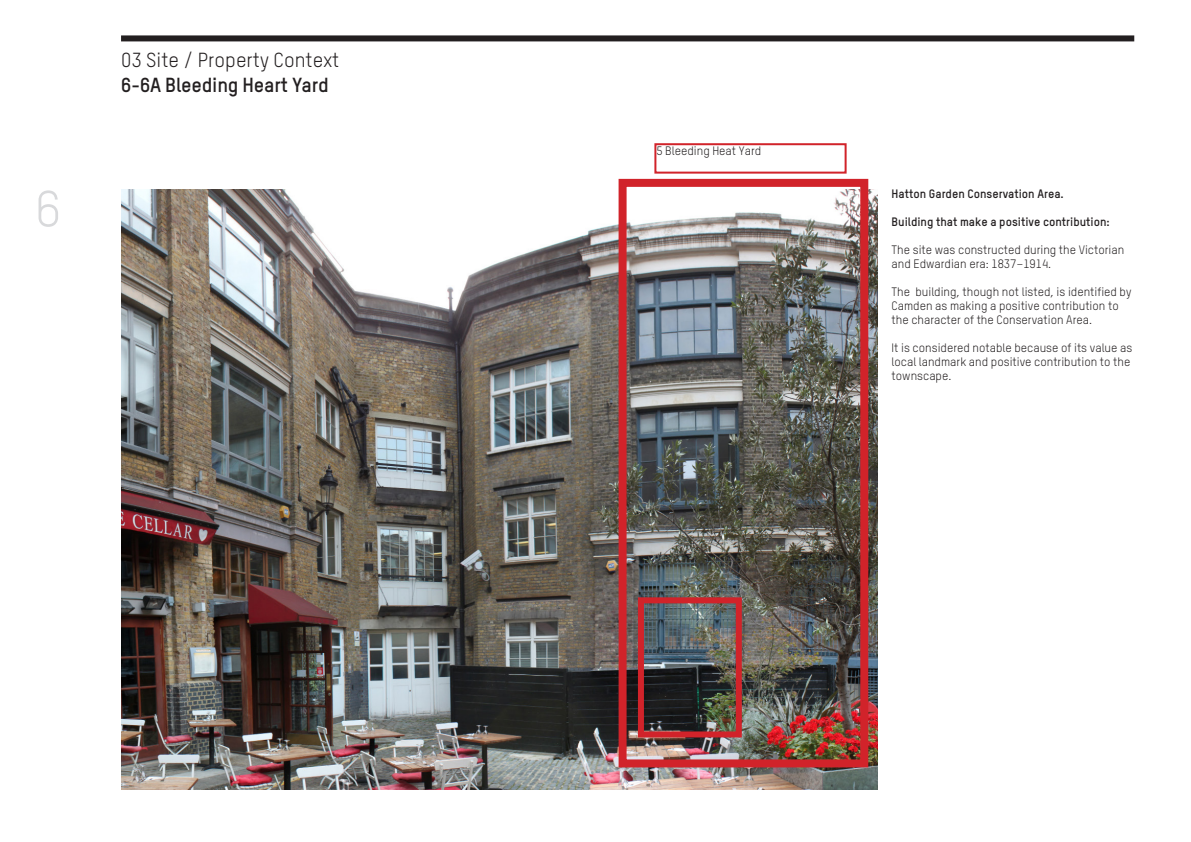
<style>
.page{position:relative;width:1191px;height:842px;background:#fff}
.page>*{position:absolute;margin:0;border:0;box-sizing:border-box;transform-origin:0 0}
.t1{font:50px "TSTARPRO";color:#d8d9db}
.Page_Heading{font:20px/25px "TSTARPRO";color:#231f20}
.body_text{font:12px/14px "TSTARPRO";color:#231f20}
.body_text-2{font:700 12px "TSTARPRO";color:#231f20}
.s1{font-weight:700}
</style>
<div class="page">
<div style="left:121px;top:35px;width:1013px;height:6px;background:#231f20"></div>
<img style="left:121px;top:189px;width:756px;height:600px">
<div style="left:654px;top:143px;width:192px;height:31px;border:2px solid #d1232a"></div>
<div style="left:618px;top:179px;width:250px;height:588px;border:8px solid #d1232a"></div>
<div style="left:638px;top:597px;width:104px;height:140px;border:6px solid #d1232a"></div>
<h1 class="t1" style="left:35px;top:179px;width:27px">6</h1>
<p class="Page_Heading" style="left:121px;top:47px;width:220px">03 Site / Property Context<br><span class="s1">6-6A Bleeding Heart Yard</span></p>
<p class="body_text" style="left:656px;top:143px;width:106px">5 Bleeding Heat Yard</p>
<p class="body_text-2" style="left:891px;top:187px;width:174px">Hatton Garden Conservation Area.</p>
<p class="body_text-2" style="left:891px;top:215px;width:220px">Building that make a positive contribution:</p>
<p class="body_text" style="left:891px;top:243px;width:234px">The site was constructed during the Victorian and Edwardian era: 1837–1914.</p>
<p class="body_text" style="left:891px;top:285px;width:241px">The building, though not listed, is identified by<br>Camden as making a positive contribution to the character of the Conservation Area.</p>
<p class="body_text" style="left:891px;top:341px;width:242px">It is considered notable because of its value as local landmark and positive contribution to the townscape.</p>
</div>
